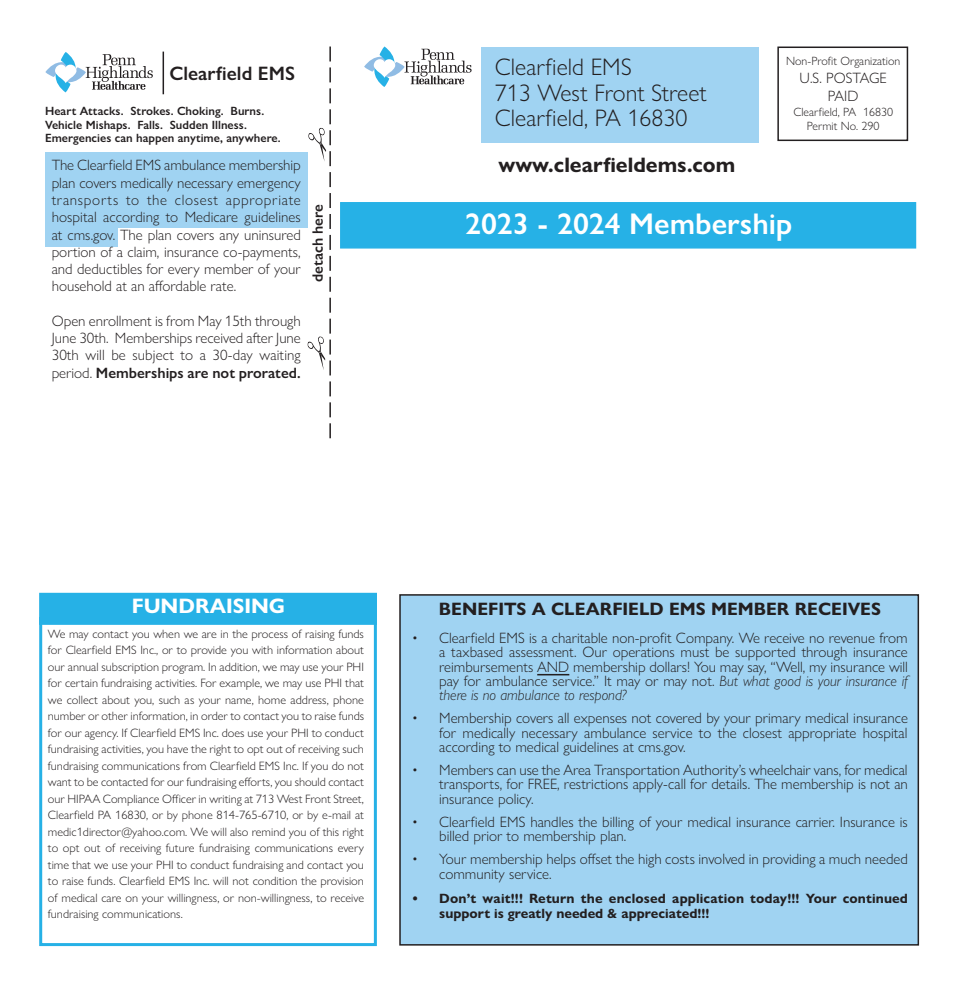
<style>
.page{position:relative;width:959px;height:986px;background:#fff}
.page>*{position:absolute;margin:0;border:0;box-sizing:border-box;transform-origin:0 0}
.t1{font:600 30px "Gill Sans Nova";color:#fff}
.t2{font:300 24px/25.5px "Gill Sans Nova";color:#231f20}
.t3{font:700 21px "Gill Sans Nova";color:#231f20}
.t4{font:700 21px "Gill Sans Nova";color:#fff}
.t5{font:600 19.5px "Gill Sans Nova";color:#231f20}
.t6{font:700 18px "Gill Sans Nova";color:#231f20}
.t7{font:300 15px/17.2px "Gill Sans Nova";color:#231f20;text-align:justify}
.t8{font:600 15px "Gill Sans Nova";color:#231f20}
.t9{font:700 13.5px/15px "Gill Sans Nova";letter-spacing:.01em;color:#231f20}
.t10{font:300 12.15px/16.5px "Gill Sans Nova";color:#231f20;text-align:justify}
.t11{font:600 12px/13.5px "Gill Sans Nova";color:#231f20}
.t12{font:300 12px/14.4px "Gill Sans Nova";color:#231f20;text-align:center}
.s1{font-weight:600}
.s2{font-style:italic}
</style>
<div class="page">
<div style="left:45px;top:225px;width:73px;height:22px;background:#a0d3f2"></div>
<div style="left:45px;top:153px;width:263px;height:75px;background:#a0d3f2"></div>
<div style="left:777px;top:46px;width:131px;height:95px;border:2px solid #231f20"></div>
<div style="left:39px;top:617px;width:338px;height:329px;border:3px solid #26b1e6"></div>
<div style="left:400px;top:595px;width:518px;height:349px;background:#a0d3f2"></div>
<div style="left:399px;top:594px;width:520px;height:351px;border:2px solid #231f20"></div>
<hr style="left:537px;top:674px;width:32px;height:1px;background:#231f20">
<div style="left:39px;top:592px;width:338px;height:33px;background:#26b1e6;border:2px solid #26b1e6"></div>
<div style="left:340px;top:202px;width:576px;height:46px;background:#26b1e6"></div>
<div style="left:481px;top:47px;width:277px;height:96px;background:#a0d3f2"></div>
<svg style="left:307px;top:46px;width:24px;height:392px"></svg>
<svg style="left:45px;top:52px;width:108px;height:41px"></svg>
<hr style="left:162px;top:52px;width:2px;height:42px;background:#231f20">
<svg style="left:364px;top:46px;width:107px;height:41px"></svg>
<h3 class="t5" style="left:169px;top:61px;width:127px">Clearfield EMS</h3>
<p class="t11" style="left:45px;top:104px;width:237px">Heart Attacks. Strokes. Choking. Burns.<br>Vehicle Mishaps. Falls. Sudden Illness.<br>Emergencies can happen anytime, anywhere.</p>
<p class="t7" style="left:52px;top:157px;width:251px">The Clearfield EMS ambulance membership plan covers medically necessary emergency transports to the closest appropriate hospital according to Medicare guidelines at cms.gov. The plan covers any uninsured portion of a claim, insurance co-payments, and deductibles for every member of your household at an affordable rate.</p>
<p class="t7" style="left:52px;top:312px;width:251px">Open enrollment is from May 15th through June 30th. Memberships received after June 30th will be subject to a 30-day waiting period. <span class="s1">Memberships are not prorated.</span></p>
<p class="t8" style="left:308px;top:282px;width:80px;rotate:-90deg">detach here</p>
<h2 class="t2" style="left:495px;top:54px;width:213px">Clearfield EMS<br>713 West Front Street<br>Clearfield, PA 16830</h2>
<h3 class="t3" style="left:498px;top:152px;width:238px">www.clearfieldems.com</h3>
<p class="t12" style="left:786px;top:54px;width:116px">Non-Profit Organization</p>
<p class="t7" style="left:799px;top:69px;width:89px;line-height:18px;text-align:center">U.S. POSTAGE<br>PAID</p>
<p class="t12" style="left:793px;top:104px;width:101px">Clearfield, PA 16830<br>Permit No. 290</p>
<h1 class="t1" style="left:465px;top:205px;width:329px">2023 - 2024 Membership</h1>
<h3 class="t4" style="left:132px;top:592px;width:155px">FUNDRAISING</h3>
<p class="t10" style="left:48px;top:625px;width:318px">We may contact you when we are in the process of raising funds for Clearfield EMS Inc., or to provide you with information about our annual subscription program. In addition, we may use your PHI for certain fundraising activities. For example, we may use PHI that we collect about you, such as your name, home address, phone number or other information, in order to contact you to raise funds for our agency. If Clearfield EMS Inc. does use your PHI to conduct fundraising activities, you have the right to opt out of receiving such fundraising communications from Clearfield EMS Inc. If you do not want to be contacted for our fundraising efforts, you should contact our HIPAA Compliance Officer in writing at 713 West Front Street, Clearfield PA 16830, or by phone 814-765-6710, or by e-mail at medic1director@yahoo.com. We will also remind you of this right to opt out of receiving future fundraising communications every time that we use your PHI to conduct fundraising and contact you to raise funds. Clearfield EMS Inc. will not condition the provision of medical care on your willingness, or non-willingness, to receive fundraising communications.</p>
<p class="t6" style="left:439px;top:598px;width:443px">BENEFITS A CLEARFIELD EMS MEMBER RECEIVES</p>
<p class="t7" style="left:439px;top:630px;width:470px;line-height:14.2px;text-indent:-27px">• Clearfield EMS is a charitable non-profit Company. We receive no revenue from a taxbased assessment. Our operations must be supported through insurance reimbursements AND membership dollars! You may say, “Well, my insurance will pay for ambulance service.” It may or may not. <span class="s2">But what good is your insurance if there is no ambulance to respond?</span></p>
<p class="t7" style="left:439px;top:711px;width:470px;line-height:14.2px;text-indent:-27px">• Membership covers all expenses not covered by your primary medical insurance for medically necessary ambulance service to the closest appropriate hospital according to medical guidelines at cms.gov.</p>
<p class="t7" style="left:439px;top:762px;width:470px;line-height:14.2px;text-indent:-27px">• Members can use the Area Transportation Authority’s wheelchair vans, for medical transports, for FREE, restrictions apply-call for details. The membership is not an insurance policy.</p>
<p class="t7" style="left:439px;top:814px;width:470px;line-height:14.2px;text-indent:-27px">• Clearfield EMS handles the billing of your medical insurance carrier. Insurance is billed prior to membership plan.</p>
<p class="t7" style="left:439px;top:852px;width:470px;line-height:14.2px;text-indent:-27px">• Your membership helps offset the high costs involved in providing a much needed community service.</p>
<p class="t9" style="left:439px;top:890px;width:470px;text-indent:-27px">• Don’t wait!!! Return the enclosed application today!!! Your continued support is greatly needed &amp; appreciated!!!</p>
</div>
